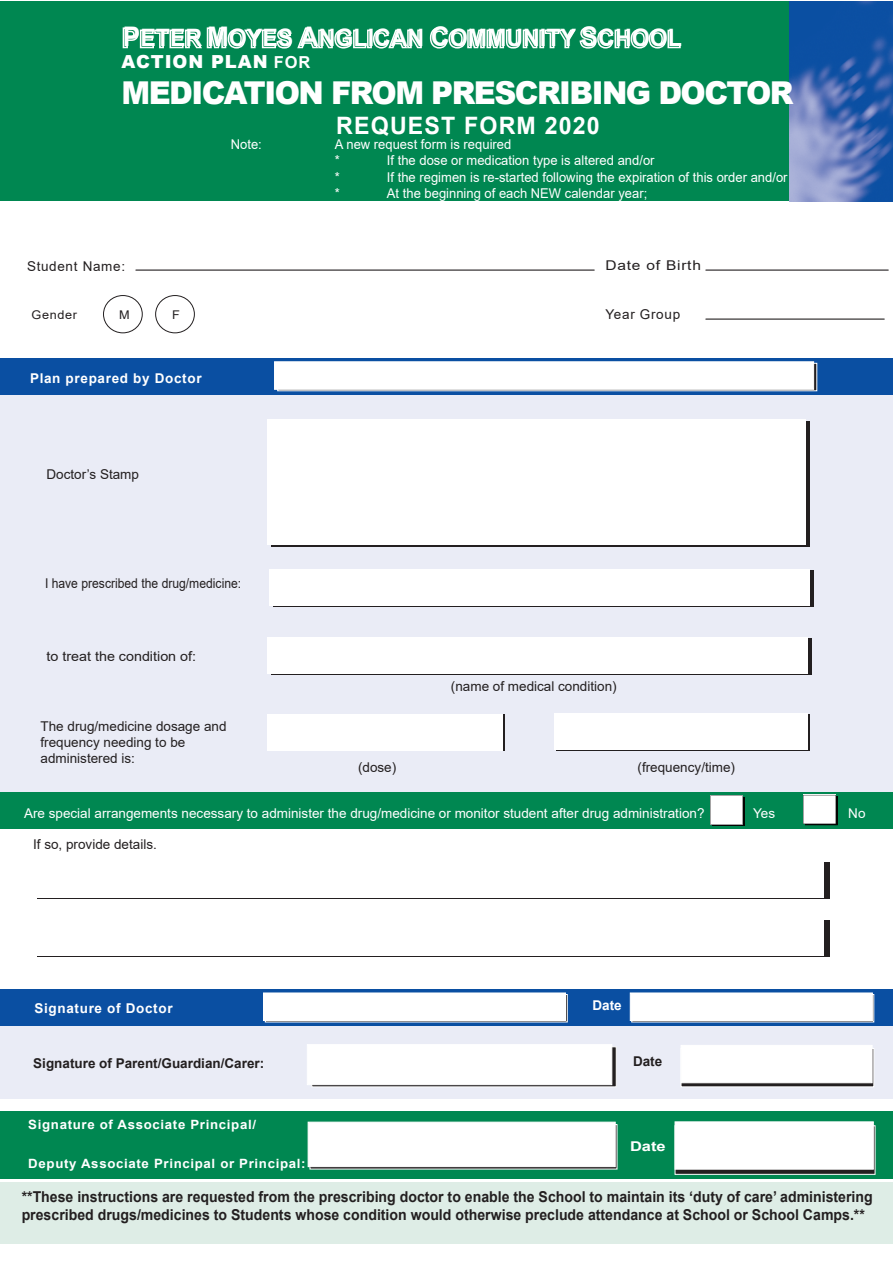
<style>
.page{position:relative;width:893px;height:1263px;background:#fff}
.page>*{position:absolute;margin:0;border:0;box-sizing:border-box;transform-origin:0 0}
.t1{font:900 31.5px "Arial";letter-spacing:-.05em;color:#fff}
.t2{font:700 24px "Arial";color:#fff}
.t3{font:700 24px "Arial";letter-spacing:.05em;color:#fff}
.t4{font:900 18px "Arial";letter-spacing:.05em;color:#fff}
.t5{font:700 15px/18px "Arial";color:#231f20;scale:.94 1}
.t6{font:13.5px/16.2px "Arial";color:#fff;scale:.96 1}
.t7{font:13.5px/16.2px "Arial";color:#231f20}
.t8{font:13.5px "Arial";color:#fff}
.t9{font:700 13.5px "Arial";letter-spacing:.05em;color:#fff}
.t10{font:700 13.5px "Arial";color:#231f20}
.t11{font:13.5px "Arial";color:#231f20;scale:.9 1}
.t12{font:13.5px "Arial";color:#231f20;scale:1.06 1}
.t13{font:13.5px "Arial";letter-spacing:.05em;color:#231f20}
.t14{font:13.5px "Arial";letter-spacing:.05em;color:#231f20;scale:1.15 1}
.t15{font:700 13.5px "Arial";letter-spacing:.05em;color:#fff;scale:1.22 1}
.t16{font:700 12.75px "Arial";letter-spacing:.05em;color:#fff;scale:1.04 1}
.t17{font:12px "Arial";letter-spacing:.05em;color:#231f20;scale:1.06 1}
.s1{font-size:27px}
.s2{font-weight:700;font-size:16.5px}
</style>
<div class="page">
<div style="left:0;top:2px;width:893px;height:199px;background:#008751"></div>
<img style="left:790px;top:2px;width:103px;height:199px">
<svg style="left:122px;top:26px;width:300px;height:23px"></svg>
<svg style="left:429px;top:27px;width:109px;height:22px"></svg>
<div style="left:539px;top:30px;width:5px;height:18px;border:2px solid #fff"></div>
<svg style="left:544px;top:27px;width:137px;height:22px"></svg>
<div style="left:0;top:395px;width:893px;height:397px;background:#eaecf6"></div>
<hr style="left:136px;top:270px;width:459px;height:1px;background:#231f20">
<hr style="left:706px;top:270px;width:183px;height:1px;background:#231f20">
<hr style="left:706px;top:319px;width:179px;height:1px;background:#231f20">
<div style="left:103px;top:295px;width:40px;height:38px;border:1px solid #231f20;border-radius:50%"></div>
<div style="left:155px;top:295px;width:40px;height:38px;border:1px solid #231f20;border-radius:50%"></div>
<div style="left:0;top:358px;width:893px;height:37px;background:#0a4fa2"></div>
<div style="left:273px;top:570px;width:540px;height:37px;background:#231f20"></div>
<div style="left:270px;top:570px;width:540px;height:36px;background:#fff"></div>
<div style="left:277px;top:363px;width:540px;height:28px;background:linear-gradient(to bottom,#231f20,#231f20)"></div>
<div style="left:274px;top:361px;width:540px;height:29px;background:#fff;border:1px solid #fff"></div>
<div style="left:268px;top:637px;width:540px;height:37px;background:#fff"></div>
<div style="left:269px;top:714px;width:236px;height:37px;background:#231f20"></div>
<div style="left:268px;top:714px;width:235px;height:36px;background:#fff"></div>
<div style="left:556px;top:714px;width:254px;height:37px;background:#231f20"></div>
<div style="left:554px;top:714px;width:254px;height:36px;background:#fff"></div>
<div style="left:0;top:792px;width:893px;height:37px;background:#008751"></div>
<svg style="left:710px;top:795px;width:35px;height:31px"></svg>
<svg style="left:803px;top:795px;width:35px;height:30px"></svg>
<div style="left:37px;top:862px;width:793px;height:37px;background:#231f20"></div>
<div style="left:32px;top:861px;width:792px;height:37px;background:#fff"></div>
<div style="left:0;top:989px;width:893px;height:37px;background:#0a4fa2"></div>
<svg style="left:265px;top:994px;width:303px;height:28px"></svg>
<div style="left:263px;top:992px;width:303px;height:29px;background:#fff;border:1px solid #fff"></div>
<svg style="left:631px;top:994px;width:243px;height:28px"></svg>
<div style="left:630px;top:992px;width:243px;height:29px;background:#fff;border:1px solid #fff"></div>
<div style="left:0;top:1026px;width:893px;height:72px;background:#eaecf6"></div>
<div style="left:0;top:1111px;width:893px;height:67px;background:#008751"></div>
<svg style="left:310px;top:1124px;width:307px;height:45px"></svg>
<div style="left:308px;top:1122px;width:308px;height:45px;background:#fff;border:1px solid #fff"></div>
<div style="left:0;top:1182px;width:893px;height:61px;background:#deede6"></div>
<div style="left:271px;top:421px;width:539px;height:126px;background:#231f20"></div>
<div style="left:268px;top:419px;width:538px;height:126px;background:#fff"></div>
<div style="left:681px;top:1048px;width:193px;height:39px;background:linear-gradient(to right,#231f20,#231f20)"></div>
<div style="left:681px;top:1045px;width:191px;height:38px;background:#fff;border:1px solid #fff"></div>
<svg style="left:675px;top:1125px;width:200px;height:50px"></svg>
<div style="left:675px;top:1121px;width:199px;height:48px;background:#fff;border:1px solid #fff"></div>
<svg style="left:311px;top:1046px;width:306px;height:41px"></svg>
<div style="left:307px;top:1044px;width:305px;height:41px;background:#fff;border:1px solid #fff"></div>
<h2 class="t2" style="left:123px;top:21px;width:561px"><span class="s1">P</span>ETER <span class="s1">M</span>OYES <span class="s1">A</span>NGLICAN <span class="s1">C</span>OMMUNITY <span class="s1">S</span>CHOOL</h2>
<p class="t4" style="left:122px;top:49px;width:190px">ACTION PLAN <span class="s2">FOR</span></p>
<h1 class="t1" style="left:122px;top:70px;width:674px">MEDICATION FROM PRESCRIBING DOCTOR</h1>
<h2 class="t3" style="left:336px;top:109px;width:265px">REQUEST FORM 2020</h2>
<p class="t6" style="left:231px;top:136px;width:34px">Note:</p>
<p class="t6" style="left:335px;top:136px;width:185px">A new request form is required *</p>
<p class="t6" style="left:387px;top:153px;width:280px">If the dose or medication type is altered and/or</p>
<p class="t6" style="left:335px;top:169px;width:7px">*</p>
<p class="t6" style="left:387px;top:169px;width:419px">If the regimen is re-started following the expiration of this order and/or</p>
<p class="t6" style="left:335px;top:185px;width:7px">*</p>
<p class="t6" style="left:387px;top:185px;width:273px">At the beginning of each NEW calendar year;</p>
<p class="t13" style="left:27px;top:257px;width:100px">Student Name:</p>
<p class="t14" style="left:606px;top:256px;width:84px">Date of Birth</p>
<p class="t17" style="left:31px;top:307px;width:44px">Gender</p>
<p class="t17" style="left:119px;top:307px;width:11px">M</p>
<p class="t17" style="left:172px;top:307px;width:9px">F</p>
<p class="t13" style="left:606px;top:305px;width:76px">Year Group</p>
<p class="t9" style="left:30px;top:369px;width:173px">Plan prepared by Doctor</p>
<p class="t7" style="left:46px;top:466px;width:94px">Doctor’s Stamp</p>
<p class="t11" style="left:45px;top:574px;width:220px">I have prescribed the drug/medicine:</p>
<p class="t12" style="left:46px;top:647px;width:143px">to treat the condition of:</p>
<p class="t7" style="left:451px;top:678px;width:167px">(name of medical condition)</p>
<p class="t7" style="left:41px;top:718px;width:188px">The drug/medicine dosage and frequency needing to be administered is:</p>
<p class="t7" style="left:358px;top:759px;width:40px">(dose)</p>
<p class="t7" style="left:638px;top:759px;width:99px">(frequency/time)</p>
<p class="t8" style="left:24px;top:804px;width:682px">Are special arrangements necessary to administer the drug/medicine or monitor student after drug administration?</p>
<p class="t8" style="left:753px;top:804px;width:24px">Yes</p>
<p class="t8" style="left:848px;top:804px;width:19px">No</p>
<p class="t7" style="left:33px;top:836px;width:125px">If so, provide details.</p>
<p class="t9" style="left:34px;top:999px;width:140px">Signature of Doctor</p>
<p class="t9" style="left:592px;top:995px;width:31px">Date</p>
<p class="t10" style="left:33px;top:1053px;width:233px">Signature of Parent/Guardian/Carer:</p>
<p class="t10" style="left:633px;top:1051px;width:31px">Date</p>
<p class="t16" style="left:28px;top:1116px;width:221px">Signature of Associate Principal/</p>
<p class="t16" style="left:28px;top:1154px;width:268px">Deputy Associate Principal or Principal:</p>
<p class="t15" style="left:630px;top:1137px;width:31px">Date</p>
<p class="t5" style="left:22px;top:1188px;width:907px">**These instructions are requested from the prescribing doctor to enable the School to maintain its ‘duty of care’ administering prescribed drugs/medicines to Students whose condition would otherwise preclude attendance at School or School Camps.**</p>
</div>
